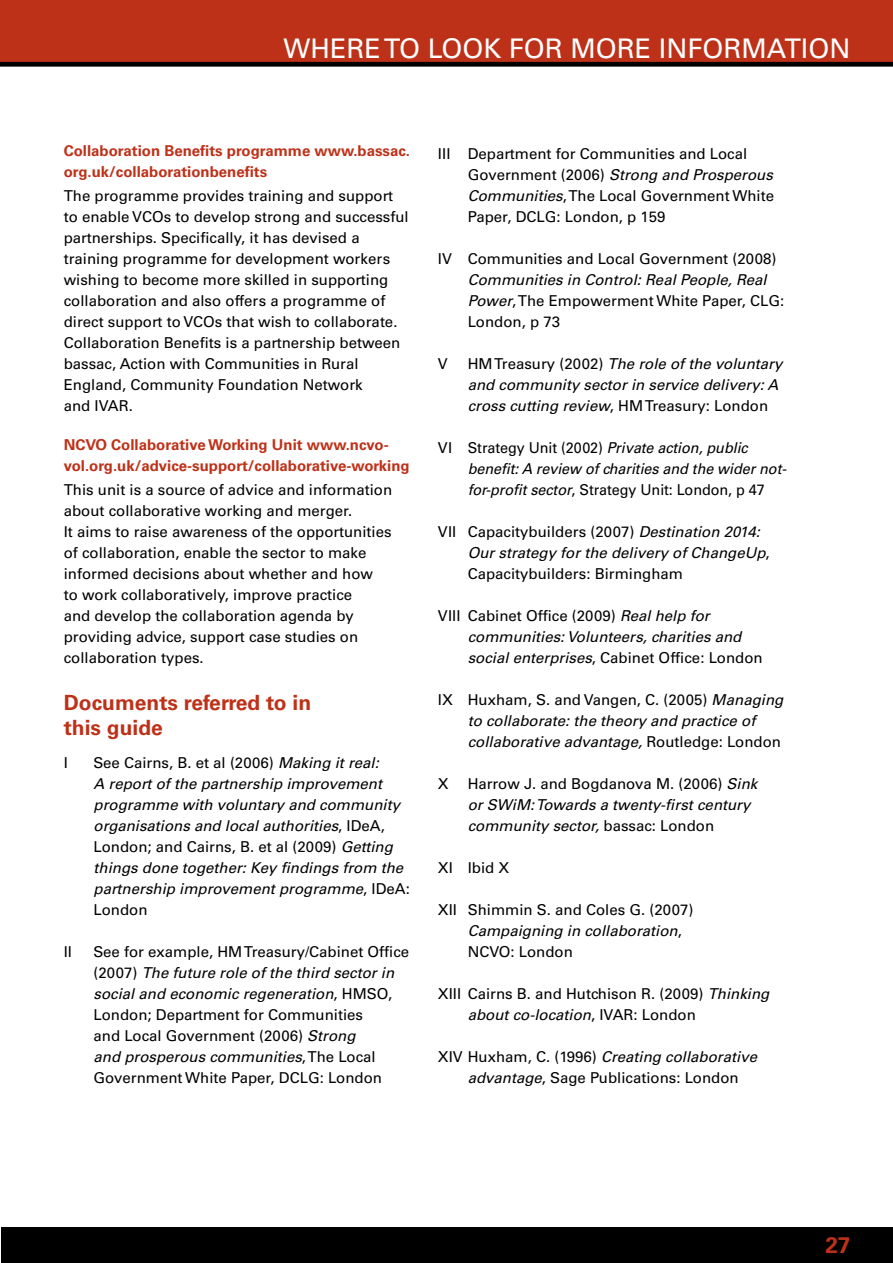
<style>
.page{position:relative;width:893px;height:1263px;background:#fff}
.page>*{position:absolute;margin:0;border:0;box-sizing:border-box;transform-origin:0 0}
.t1{font:27px "Univers";color:#fff}
.t2{font:700 22.5px "Univers";color:#be3119}
.t3{font:700 21px/25.5px "Univers";color:#be3119}
.t4{font:15px/21px "Univers";color:#000}
.t5{font:italic 15px/21px "Univers";color:#000}
.t6{font:700 15px/21px "Univers";color:#be3119}
.t7{font:italic 15px/21px "Univers";color:#000;scale:.96 1}
.s1{font-style:normal}
.s2{font-style:italic}
</style>
<div class="page">
<hr style="left:0;top:1227px;width:1px;height:36px;background:#000">
<div style="left:1px;top:1227px;width:892px;height:36px;background:#000"></div>
<svg style="left:0;top:0;width:893px;height:66px;background:#b22d17"></svg>
<h1 class="t1" style="left:284px;top:33px;width:568px">Where to look for more information</h1>
<p class="t6" style="left:64px;top:140px;width:348px">Collaboration Benefits programme www.bassac. org.uk/collaborationbenefits</p>
<p class="t4" style="left:64px;top:185px;width:346px">The programme provides training and support to enable VCOs to develop strong and successful partnerships. Specifically, it has devised a training programme for development workers wishing to become more skilled in supporting collaboration and also offers a programme of direct support to VCOs that wish to collaborate.<br>Collaboration Benefits is a partnership between bassac, Action with Communities in Rural England, Community Foundation Network<br>and IVAR.</p>
<p class="t6" style="left:64px;top:434px;width:347px">NCVO Collaborative Working Unit www.ncvo&shy;vol.org.uk/advice-support/collaborative-working</p>
<p class="t4" style="left:64px;top:479px;width:330px">This unit is a source of advice and information about collaborative working and merger.<br>It aims to raise awareness of the opportunities of collaboration, enable the sector to make informed decisions about whether and how<br>to work collaboratively, improve practice<br>and develop the collaboration agenda by providing advice, support case studies on collaboration types.</p>
<h3 class="t3" style="left:64px;top:690px;width:249px">Documents referred to in this guide</h3>
<p class="t4" style="left:64px;top:752px;width:6px">I</p>
<p class="t5" style="left:94px;top:752px;width:318px"><span class="s1">See Cairns, B. et al (2006)</span> Making it real:<br>A report of the partnership improvement programme with voluntary and community organisations and local authorities<span class="s1">, ID eA, London; and Cairns, B. et al (2009)</span> Getting things done together: Key findings from the partnership improvement programme<span class="s1">, ID eA:<br>London</span></p>
<p class="t4" style="left:64px;top:941px;width:6px">II</p>
<p class="t4" style="left:94px;top:941px;width:317px">See for example, HM Treasury/Cabinet Office (2007) <span class="s2">The future role of the third sector in social and economic regeneration</span>, HM SO, London; Department for Communities<br>and Local Government (2006) <span class="s2">Strong<br>and prosperous communities</span>, The Local Government White Paper, DCLG: London</p>
<p class="t4" style="left:468px;top:143px;width:308px;text-indent:11px">epartment for Communities and Local Government (2006) <span class="s2">Strong and Prosperous Communities</span>, The Local Government White Paper, DCLG: London, p 159</p>
<p class="t4" style="left:438px;top:248px;width:340px">IV Communities and Local Government (2008)</p>
<p class="t5" style="left:468px;top:269px;width:318px">Communities in Control: Real People, Real<br>Power<span class="s1">, The Empowerment White Paper, CLG:<br>London, p 73</span></p>
<p class="t4" style="left:438px;top:353px;width:12px">V</p>
<p class="t5" style="left:468px;top:353px;width:316px"><span class="s1">HM Treasury (2002)</span> The role of the voluntary and community sector in service delivery: A cross cutting review<span class="s1">, HM Treasury: London</span></p>
<p class="t7" style="left:468px;top:437px;width:334px;text-indent:-30px"><span class="s1">VI Strategy U nit (2002)</span> Private action, public benefit: A review of charities and the wider not&shy;for-profit sector<span class="s1">, Strategy U nit: London, p 47</span></p>
<p class="t4" style="left:468px;top:521px;width:304px;text-indent:-30px">VII Capacitybuilders (2007) <span class="s2">Destination 2014:<br>Our strategy for the delivery of ChangeUp</span>,<br>Capacitybuilders: Birmingham</p>
<p class="t5" style="left:468px;top:605px;width:296px;text-indent:-30px"><span class="s1">VIII Cabinet Office (2009)</span> Real help for communities: Volunteers, charities and social enterprises<span class="s1">, Cabinet Office: London</span></p>
<p class="t5" style="left:468px;top:689px;width:317px;text-indent:-30px"><span class="s1">IX Huxham, S. and Vangen, C. (2005)</span> Managing to collaborate: the theory and practice of collaborative advantage, <span class="s1">Routledge: London</span></p>
<p class="t4" style="left:438px;top:773px;width:12px">X</p>
<p class="t5" style="left:468px;top:773px;width:291px"><span class="s1">Harrow J. and Bogdanova M . (2006)</span> Sink or SWiM: Towards a twenty-first century community sector, <span class="s1">bassac: London</span></p>
<p class="t4" style="left:438px;top:857px;width:73px">XII bid X</p>
<p class="t4" style="left:468px;top:899px;width:227px;text-indent:-30px">XII Shimmin S. and Coles G. (2007)<br><span class="s2">Campaigning in collaboration</span>,<br>NCVO: London</p>
<p class="t4" style="left:468px;top:983px;width:303px;text-indent:-30px">XIII Cairns B. and Hutchison R. (2009) <span class="s2">Thinking about co-location</span>, I VAR : London</p>
<p class="t4" style="left:468px;top:1046px;width:291px;text-indent:-30px">XIV Huxham, C. (1996) <span class="s2">Creating collaborative advantage</span>, Sage Publications: London</p>
<p class="t4" style="left:438px;top:143px;width:8px">IIID</p>
<h2 class="t2" style="left:825px;top:1231px;width:27px">27</h2>
</div>
